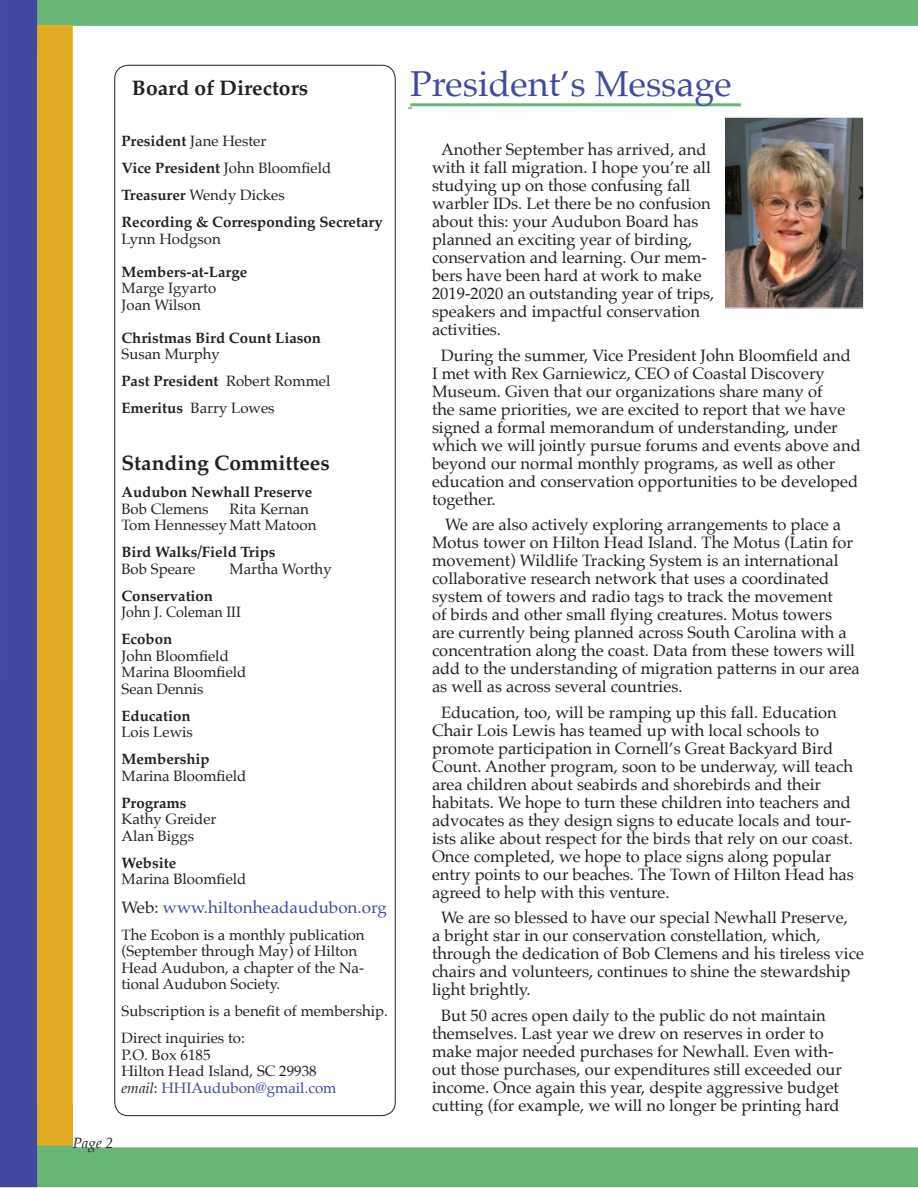
<style>
.page{position:relative;width:918px;height:1188px;background:#fff}
.page>*{position:absolute;margin:0;border:0;box-sizing:border-box;transform-origin:0 0}
.Headline{font:36px "Palatino";color:#424a9f}
.Paragraph_Style_1{font:700 21px "Palatino";color:#231f20}
.Body{font:16.5px/18px "Palatino";color:#231f20}
.Paragraph_Style_1-2{font:16.5px "Palatino";color:#43489e}
.Paragraph_Style_1-3{font:15px/16.5px "Palatino";color:#231f20}
.Paragraph_Style_1-4{font:700 15px/16.5px "Palatino";color:#231f20}
.Paragraph_Style_1-5{font:15px/16.5px "Palatino";color:#231f20;scale:.95 1}
.t1{font:italic 15px "Palatino";color:#231f20}
.s1{font-weight:700}
.s2{font-weight:400}
.s3{color:#231f20}
.s4{font-style:italic}
.s5{color:#43489e}
</style>
<div class="page">
<svg style="left:37px;top:1106px;width:881px;height:81px;fill:#69b576"></svg>
<div style="left:37px;top:0;width:881px;height:26px;background:#69b576"></div>
<div style="left:0;top:0;width:37px;height:1187px;background:#424a9f"></div>
<div style="left:37px;top:25px;width:36px;height:1121px;background:#e1ab24"></div>
<img style="left:726px;top:119px;width:136px;height:187px">
<div style="left:724px;top:117px;width:140px;height:191px;border:1px solid #fff"></div>
<div style="left:115px;top:65px;width:280px;height:1051px;background:#fff;border-radius:14px"></div>
<hr style="left:410px;top:103px;width:331px;height:3px;background:#69b576">
<p class="Paragraph_Style_1" style="left:132px;top:70px;width:178px">Board of Directors</p>
<p class="Paragraph_Style_1-3" style="left:121px;top:133px;width:146px"><span class="s1">President</span> Jane Hester</p>
<p class="Paragraph_Style_1-3" style="left:121px;top:160px;width:211px"><span class="s1">Vice President</span> John Bloomfield</p>
<p class="Paragraph_Style_1-3" style="left:121px;top:187px;width:165px"><span class="s1">Treasurer</span> Wendy Dickes</p>
<p class="Paragraph_Style_1-4" style="left:121px;top:214px;width:263px">Recording &amp; Corresponding Secretary<br><span class="s2">Lynn Hodgson</span></p>
<p class="Paragraph_Style_1-3" style="left:121px;top:263px;width:127px"><span class="s1">Members-at-Large<br></span>Marge Igyarto<br>Joan Wilson</p>
<p class="Paragraph_Style_1-4" style="left:121px;top:329px;width:201px">Christmas Bird Count Liason<br><span class="s2">Susan Murphy</span></p>
<p class="Paragraph_Style_1-4" style="left:121px;top:373px;width:211px">Past President <span class="s2">Robert Rommel</span></p>
<p class="Paragraph_Style_1-3" style="left:121px;top:400px;width:155px"><span class="s1">Emeritus</span> Barry Lowes</p>
<p class="Paragraph_Style_1" style="left:121px;top:445px;width:210px">Standing Committees</p>
<p class="Paragraph_Style_1-4" style="left:121px;top:484px;width:192px">Audubon Newhall Preserve<br><span class="s2">Bob Clemens</span></p>
<p class="Paragraph_Style_1-3" style="left:121px;top:500px;width:196px;text-indent:108px">Rita Kernan<br>Tom Hennessey Matt Matoon</p>
<p class="Paragraph_Style_1-4" style="left:121px;top:544px;width:156px">Bird Walks/Field Trips<br><span class="s2">Bob Speare</span></p>
<p class="Paragraph_Style_1-3" style="left:229px;top:560px;width:104px">Martha Worthy</p>
<p class="Paragraph_Style_1-5" style="left:121px;top:587px;width:127px"><span class="s1">Conservation<br></span>John J. Coleman III</p>
<p class="Paragraph_Style_1-3" style="left:121px;top:631px;width:126px"><span class="s1">Ecobon<br></span>John Bloomfield<br>Marina Bloomfield<br>Sean Dennis</p>
<p class="Paragraph_Style_1-4" style="left:121px;top:707px;width:73px">Education<br><span class="s2">Lois Lewis</span></p>
<p class="Paragraph_Style_1-3" style="left:121px;top:751px;width:126px"><span class="s1">Membership<br></span>Marina Bloomfield</p>
<p class="Paragraph_Style_1-3" style="left:121px;top:794px;width:97px"><span class="s1">Programs<br></span>Kathy Greider<br>Alan Biggs</p>
<p class="Paragraph_Style_1-3" style="left:121px;top:854px;width:126px"><span class="s1">Website<br></span>Marina Bloomfield</p>
<p class="Paragraph_Style_1-2" style="left:121px;top:893px;width:267px"><span class="s3">Web:</span> www.hiltonheadaudubon.org</p>
<p class="Paragraph_Style_1-3" style="left:121px;top:926px;width:245px">The Ecobon is a monthly publication (September through May) of Hilton<br>Head Audubon, a chapter of the Na&shy;tional Audubon Society.</p>
<p class="Paragraph_Style_1-3" style="left:121px;top:1003px;width:268px">Subscription is a benefit of membership.</p>
<p class="Paragraph_Style_1-3" style="left:121px;top:1030px;width:217px">Direct inquiries to:<br>P.O. Box 6185<br>Hilton Head Island, SC 29938 <span class="s4">email</span>: <span class="s5">HHIAudubon@gmail.com</span></p>
<p class="t1" style="left:73px;top:1130px;width:42px">Page 2</p>
<p class="Headline" style="left:410px;top:54px;width:323px">President’s Message</p>
<p class="Body" style="left:432px;top:141px;width:284px;text-indent:9px">Another September has arrived, and with it fall migration. I hope you’re all studying up on those confusing fall warbler IDs. Let there be no confusion about this: your Audubon Board has planned an exciting year of birding, conservation and learning. Our mem&shy;bers have been hard at work to make 2019-2020 an outstanding year of trips, speakers and impactful conservation activities.</p>
<p class="Body" style="left:432px;top:346px;width:430px;text-indent:9px">During the summer, Vice President John Bloomfield and<br>I met with Rex Garniewicz, CEO of Coastal Discovery Museum. Given that our organizations share many of<br>the same priorities, we are excited to report that we have signed a formal memorandum of understanding, under which we will jointly pursue forums and events above and beyond our normal monthly programs, as well as other education and conservation opportunities to be developed together.</p>
<p class="Body" style="left:432px;top:516px;width:429px;text-indent:13px">We are also actively exploring arrangements to place a Motus tower on Hilton Head Island. The Motus (Latin for movement) Wildlife Tracking System is an international collaborative research network that uses a coordinated system of towers and radio tags to track the movement<br>of birds and other small flying creatures. Motus towers<br>are currently being planned across South Carolina with a concentration along the coast. Data from these towers will add to the understanding of migration patterns in our area as well as across several countries.</p>
<p class="Body" style="left:432px;top:703px;width:423px;text-indent:9px">Education, too, will be ramping up this fall. Education Chair Lois Lewis has teamed up with local schools to promote participation in Cornell’s Great Backyard Bird Count. Another program, soon to be underway, will teach area children about seabirds and shorebirds and their habitats. We hope to turn these children into teachers and advocates as they design signs to educate locals and tour&shy;ists alike about respect for the birds that rely on our coast.<br>Once completed, we hope to place signs along popular entry points to our beaches. The Town of Hilton Head has agreed to help with this venture.</p>
<p class="Body" style="left:432px;top:909px;width:434px;text-indent:9px">We are so blessed to have our special Newhall Preserve,<br>a bright star in our conservation constellation, which, through the dedication of Bob Clemens and his tireless vice chairs and volunteers, continues to shine the stewardship light brightly.</p>
<p class="Body" style="left:432px;top:1006px;width:411px;text-indent:9px">But 50 acres open daily to the public do not maintain themselves. Last year we drew on reserves in order to make major needed purchases for Newhall. Even with&shy;out those purchases, our expenditures still exceeded our income. Once again this year, despite aggressive budget cutting (for example, we will no longer be printing hard</p>
</div>
